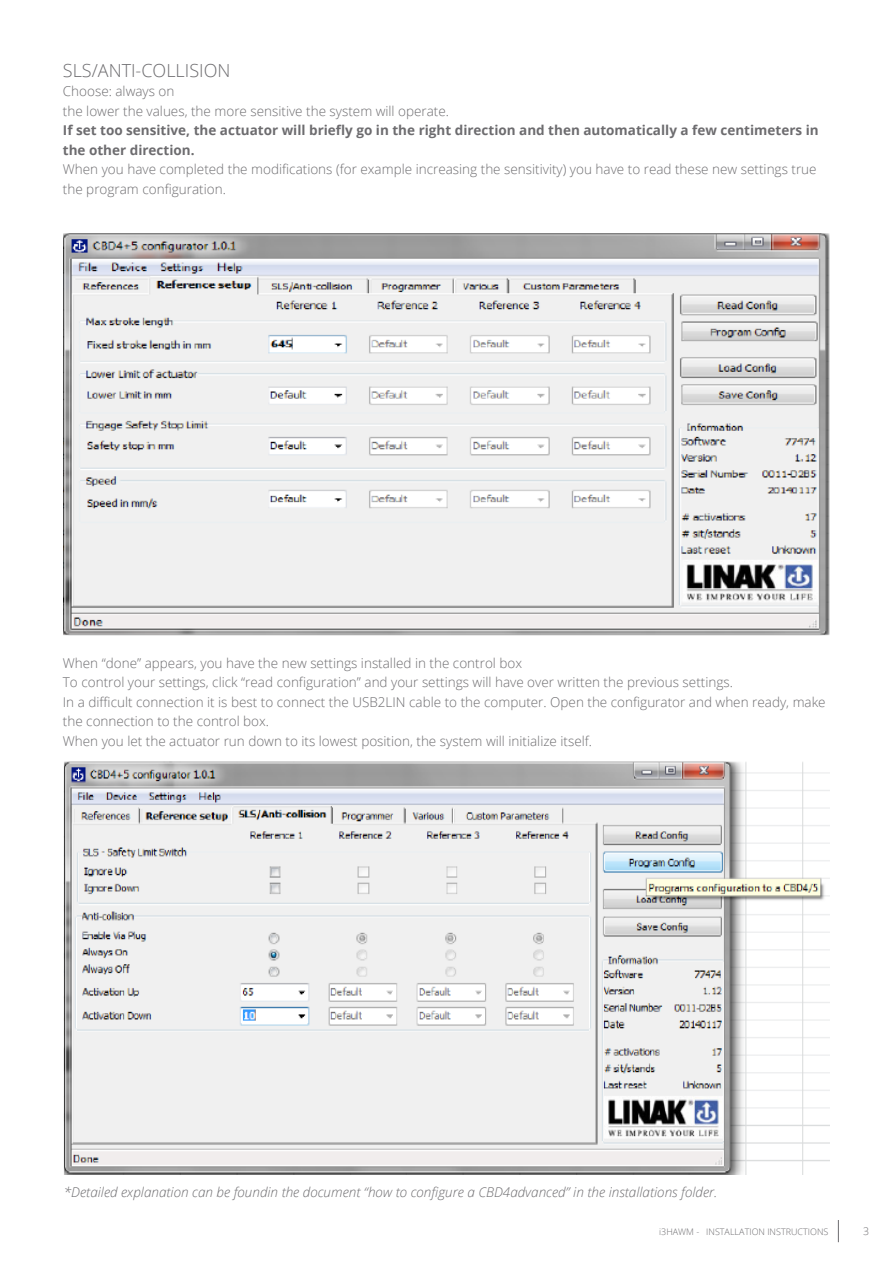
<style>
.page{position:relative;width:893px;height:1263px;background:#fff}
.page>*{position:absolute;margin:0;border:0;box-sizing:border-box;transform-origin:0 0}
.t1{font:300 18px "Open Sans";color:#6d6c6f}
.t2{font:300 13.5px/19.5px "Open Sans";color:#6d6c6f}
.t3{font:700 13.5px/19.5px "Open Sans";color:#6d6c6f}
.t4{font:italic 300 13.5px "Open Sans";color:#6d6c6f}
.t5{font:300 10.5px "Open Sans";color:#6d6c6f}
.t6{font:300 9px "Open Sans";color:#6d6c6f}
</style>
<div class="page">
<svg style="left:838px;top:1220px;width:1px;height:22px"></svg>
<img style="left:64px;top:234px;width:765px;height:402px">
<img style="left:64px;top:762px;width:765px;height:412px">
<h1 class="t1" style="left:63px;top:58px;width:169px">SLS/ANTI-COLLISION</h1>
<p class="t2" style="left:63px;top:81px;width:388px">Choose: always on<br>the lower the values, the more sensitive the system will operate.</p>
<p class="t3" style="left:63px;top:120px;width:757px">If set too sensitive, the actuator will briefly go in the right direction and then automatically a few centimeters in the other direction.</p>
<p class="t2" style="left:63px;top:159px;width:755px">When you have completed the modifications (for example increasing the sensitivity) you have to read these new settings true the program configuration.</p>
<p class="t2" style="left:63px;top:652px;width:764px">When “done” appears, you have the new settings installed in the control box<br>To control your settings, click “read configuration” and your settings will have over written the previous settings.<br>In a difficult connection it is best to connect the USB2LIN cable to the computer. Open the configurator and when ready, make the connection to the control box.<br>When you let the actuator run down to its lowest position, the system will initialize itself.</p>
<p class="t4" style="left:64px;top:1183px;width:655px">*Detailed explanation can be foundin the document “how to configure a CBD4advanced” in the installations folder.</p>
<p class="t6" style="left:659px;top:1225px;width:171px">i3HAWM - INSTALLATION INSTRUCTIONS</p>
<p class="t5" style="left:863px;top:1224px;width:7px">3</p>
</div>
